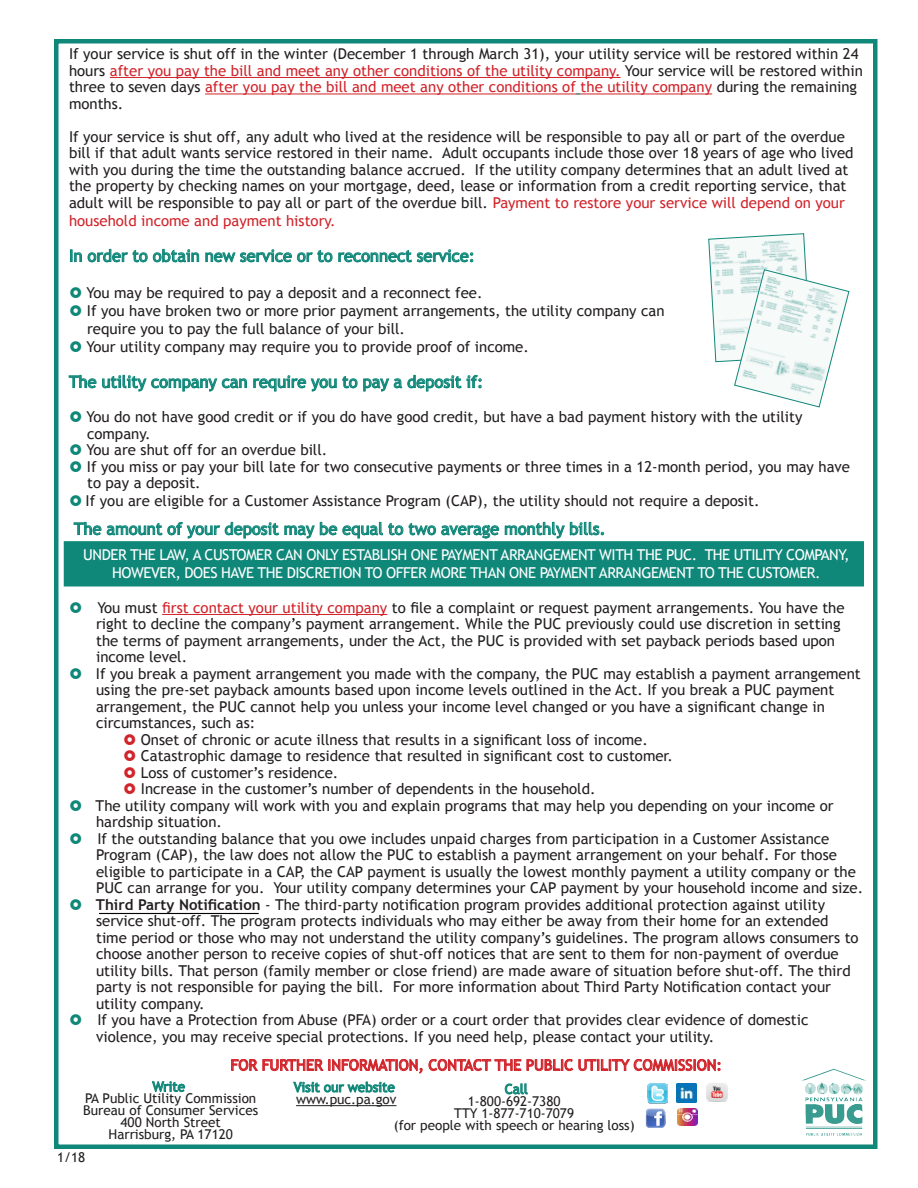
<style>
.page{position:relative;width:918px;height:1188px;background:#fff}
.page>*{position:absolute;margin:0;border:0;box-sizing:border-box;transform-origin:0 0}
.t1{font:16.5px "Trebuchet MS";color:#0f8779}
.t2{font:15px/16.5px "Trebuchet MS";color:#231f20}
.t3{font:15px/18px "Trebuchet MS";letter-spacing:-.03em;color:#fff;text-align:center}
.t4{font:15px "Trebuchet MS";color:#d1232a}
.t5{font:13.5px/12px "Trebuchet MS";color:#231f20;text-align:center}
.t6{font:13.5px "Trebuchet MS";color:#0f8779}
.t7{font:13.5px "Trebuchet MS";color:#118779}
.s1{color:#d1232a}
.s2{font-weight:700}
.s3{color:#0f8779}
</style>
<div class="page">
<div style="left:54px;top:39px;width:824px;height:1110px;border:4px solid #0f8779"></div>
<div style="left:64px;top:541px;width:800px;height:45px;background:#0f8779;border:2px solid #0f8779"></div>
<hr style="left:110px;top:77px;width:511px;height:1px;background:#d1232a">
<hr style="left:205px;top:94px;width:371px;height:1px;background:#d1232a">
<hr style="left:581px;top:94px;width:131px;height:1px;background:#d1232a">
<hr style="left:162px;top:614px;width:225px;height:1px;background:#d1232a">
<svg style="left:70px;top:249px;width:129px;height:14px"></svg>
<svg style="left:205px;top:249px;width:269px;height:14px"></svg>
<svg style="left:68px;top:375px;width:179px;height:17px"></svg>
<svg style="left:253px;top:375px;width:229px;height:17px"></svg>
<svg style="left:73px;top:522px;width:426px;height:17px"></svg>
<svg style="left:505px;top:522px;width:100px;height:17px"></svg>
<svg style="left:231px;top:1059px;width:490px;height:15px"></svg>
<svg style="left:708px;top:233px;width:141px;height:174px"></svg>
<img style="left:801px;top:1069px;width:33px;height:12px">
<svg style="left:151px;top:1081px;width:34px;height:11px"></svg>
<hr style="left:296px;top:1105px;width:100px;height:1px;background:#231f20">
<svg style="left:293px;top:1081px;width:102px;height:12px"></svg>
<svg style="left:504px;top:1083px;width:24px;height:12px"></svg>
<hr style="left:99px;top:913px;width:160px;height:1px;background:#000">
<img style="left:647px;top:1083px;width:20px;height:20px">
<img style="left:646px;top:1108px;width:20px;height:20px">
<img style="left:677px;top:1083px;width:20px;height:19px">
<img style="left:707px;top:1083px;width:20px;height:19px">
<img style="left:678px;top:1109px;width:20px;height:16px">
<p class="t2" style="left:69px;top:46px;width:795px">If your service is shut off in the winter (December 1 through March 31), your utility service will be restored within 24 hours <span class="s1">after you pay the bill and meet any other conditions of the utility company.</span> Your service will be restored within three to seven days <span class="s1">after you pay the bill and meet any other conditions of the utility company</span> during the remaining months.</p>
<p class="t2" style="left:69px;top:128px;width:786px">If your service is shut off, any adult who lived at the residence will be responsible to pay all or part of the overdue bill if that adult wants service restored in their name. Adult occupants include those over 18 years of age who lived with you during the time the outstanding balance accrued. If the utility company determines that an adult lived at the property by checking names on your mortgage, deed, lease or information from a credit reporting service, that adult will be responsible to pay all or part of the overdue bill. <span class="s1">Payment to restore your service will depend on your</span></p>
<p class="t4" style="left:69px;top:211px;width:268px">household income and payment history.</p>
<p class="t1" style="left:69px;top:246px;width:407px">In order to obtain new service or to reconnect service:</p>
<p class="t2" style="left:87px;top:284px;width:398px">You may be required to pay a deposit and a reconnect fee.</p>
<p class="t2" style="left:87px;top:301px;width:579px;line-height:18px">If you have broken two or more prior payment arrangements, the utility company can require you to pay the full balance of your bill.</p>
<p class="t2" style="left:87px;top:338px;width:444px">Your utility company may require you to provide proof of income.</p>
<p class="t1" style="left:69px;top:372px;width:416px">The utility company can require you to pay a deposit if:</p>
<p class="t2" style="left:87px;top:409px;width:717px">You do not have good credit or if you do have good credit, but have a bad payment history with the utility company.</p>
<p class="t2" style="left:87px;top:442px;width:242px">You are shut off for an overdue bill.</p>
<p class="t2" style="left:87px;top:458px;width:765px">If you miss or pay your bill late for two consecutive payments or three times in a 12-month period, you may have to pay a deposit.</p>
<p class="t2" style="left:86px;top:493px;width:675px">If you are eligible for a Customer Assistance Program (CAP), the utility should not require a deposit.</p>
<p class="t1" style="left:74px;top:519px;width:533px">The amount of your deposit may be equal to two average monthly bills.</p>
<p class="t3" style="left:83px;top:546px;width:768px">UNDER THE LAW, A CUSTOMER CAN ONLY ESTABLISH ONE PAYMENT ARRANGEMENT WITH THE PUC. THE UTILITY COMPANY,<br>HOWEVER, DOES HAVE THE DISCRETION TO OFFER MORE THAN ONE PAYMENT ARRANGEMENT TO THE CUSTOMER.</p>
<p class="t2" style="left:96px;top:599px;width:750px">You must <span class="s1">first contact your utility company</span> to file a complaint or request payment arrangements. You have the right to decline the company’s payment arrangement. While the PUC previously could use discretion in setting the terms of payment arrangements, under the Act, the PUC is provided with set payback periods based upon income level.</p>
<p class="t2" style="left:96px;top:665px;width:767px">If you break a payment arrangement you made with the company, the PUC may establish a payment arrangement using the pre-set payback amounts based upon income levels outlined in the Act. If you break a PUC payment arrangement, the PUC cannot help you unless your income level changed or you have a significant change in</p>
<p class="t2" style="left:96px;top:715px;width:161px">circumstances, such as:</p>
<p class="t2" style="left:141px;top:731px;width:509px">Onset of chronic or acute illness that results in a significant loss of income.</p>
<p class="t2" style="left:141px;top:748px;width:534px">Catastrophic damage to residence that resulted in significant cost to customer.</p>
<p class="t2" style="left:141px;top:764px;width:199px">Loss of customer’s residence.</p>
<p class="t2" style="left:141px;top:781px;width:456px">Increase in the customer’s number of dependents in the household.</p>
<p class="t2" style="left:96px;top:797px;width:740px">The utility company will work with you and explain programs that may help you depending on your income or hardship situation.</p>
<p class="t2" style="left:96px;top:830px;width:769px">If the outstanding balance that you owe includes unpaid charges from participation in a Customer Assistance Program (CAP), the law does not allow the PUC to establish a payment arrangement on your behalf. For those eligible to participate in a CAP, the CAP payment is usually the lowest monthly payment a utility company or the PUC can arrange for you. Your utility company determines your CAP payment by your household income and size.</p>
<p class="t2" style="left:96px;top:896px;width:764px"><span class="s2">Third Party Notification</span> - The third-party notification program provides additional protection against utility service shut-off. The program protects individuals who may either be away from their home for an extended time period or those who may not understand the utility company’s guidelines. The program allows consumers to choose another person to receive copies of shut-off notices that are sent to them for non-payment of overdue utility bills. That person (family member or close friend) are made aware of situation before shut-off. The third party is not responsible for paying the bill. For more information about Third Party Notification contact your utility company.</p>
<p class="t2" style="left:96px;top:1012px;width:714px">If you have a Protection from Abuse (PFA) order or a court order that provides clear evidence of domestic violence, you may receive special protections. If you need help, please contact your utility.</p>
<p class="t4" style="left:231px;top:1056px;width:493px">FOR FURTHER INFORMATION, CONTACT THE PUBLIC UTILITY COMMISSION:</p>
<p class="t5" style="left:83px;top:1081px;width:176px"><span class="s3">Write<br></span>PA Public Utility Commission<br>Bureau of Consumer Services<br>400 North Street<br>Harrisburg, PA 17120</p>
<p class="t6" style="left:294px;top:1079px;width:103px">Visit our website</p>
<p class="t7" style="left:505px;top:1081px;width:25px">Call</p>
<p class="t5" style="left:468px;top:1095px;width:94px">1-800-692-7380</p>
<p class="t5" style="left:454px;top:1107px;width:121px">TTY 1-877-710-7079</p>
<p class="t5" style="left:394px;top:1119px;width:242px">(for people with speech or hearing loss)</p>
<p class="t5" style="left:296px;top:1093px;width:102px">www.puc.pa.gov</p>
<p class="t5" style="left:57px;top:1151px;width:30px">1/18</p>
</div>
